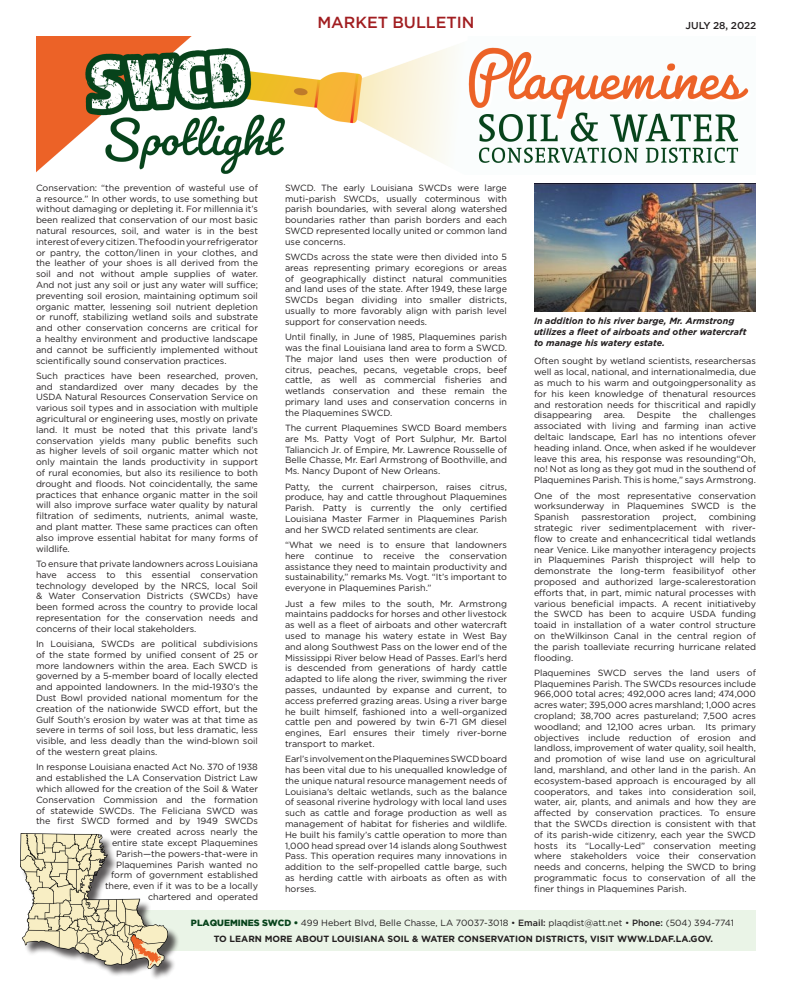
<style>
.page{position:relative;width:792px;height:1008px;background:#fff}
.page>*{position:absolute;margin:0;border:0;box-sizing:border-box;transform-origin:0 0}
.t1{font:500 16px "Gotham";color:#a11d20}
.t2{font:500 10px "Gotham";color:#231f20}
.t3{font:9px/10.8px "Gotham";color:#231f20;text-align:justify}
.photoBlurbs{font:italic 700 9px/10.8px "Gotham";color:#231f20}
.t4{font:700 9px "Gotham";color:#231f20}
.s1{font-weight:900;color:#07431b}
.s2{font-weight:500}
</style>
<div class="page">
<img style="left:36px;top:36px;width:713px;height:138px">
<div style="left:96px;top:910px;width:660px;height:40px;background:#eaf4e7"></div>
<div style="left:22px;top:835px;width:158px;height:145px;background:#231f20;opacity:.75"></div>
<img style="left:20px;top:834px;width:148px;height:134px">
<img style="left:534px;top:184px;width:222px;height:128px">
<p class="t1" style="left:317px;top:12px;width:159px">MARKET BULLETIN</p>
<p class="t2" style="left:686px;top:19px;width:72px">JULY 28, 2022</p>
<p class="t3" style="left:36px;top:182px;width:224px">Conservation: “the prevention of wasteful use of a resource.” In other words, to use something but without damaging or depleting it. For millennia it’s been realized that conservation of our most basic natural resources, soil, and water is in the best interest of every citizen. The food in your refrigerator or pantry, the cotton/linen in your clothes, and the leather of your shoes is all derived from the soil and not without ample supplies of water.<br>And not just any soil or just any water will suffice; preventing soil erosion, maintaining optimum soil organic matter, lessening soil nutrient depletion or runoff, stabilizing wetland soils and substrate and other conservation concerns are critical for a healthy environment and productive landscape and cannot be sufficiently implemented without scientifically sound conservation practices.</p>
<p class="t3" style="left:36px;top:370px;width:224px">Such practices have been researched, proven, and standardized over many decades by the USDA Natural Resources Conservation Service on various soil types and in association with multiple agricultural or engineering uses, mostly on private land. It must be noted that this private land’s conservation yields many public benefits such as higher levels of soil organic matter which not only maintain the lands productivity in support of rural economies, but also its resilience to both drought and floods. Not coincidentally, the same practices that enhance organic matter in the soil will also improve surface water quality by natural filtration of sediments, nutrients, animal waste, and plant matter. These same practices can often also improve essential habitat for many forms of wildlife.</p>
<p class="t3" style="left:36px;top:558px;width:224px">To ensure that private landowners across Louisiana have access to this essential conservation technology developed by the NRCS, local Soil &amp; Water Conservation Districts (SWCDs) have been formed across the country to provide local representation for the conservation needs and concerns of their local stakeholders.</p>
<p class="t3" style="left:36px;top:638px;width:224px">In Louisiana, SWCDs are political subdivisions of the state formed by unified consent of 25 or more landowners within the area. Each SWCD is governed by a 5-member board of locally elected and appointed landowners. In the mid-1930’s the Dust Bowl provided national momentum for the creation of the nationwide SWCD effort, but the Gulf South’s erosion by water was at that time as severe in terms of soil loss, but less dramatic, less visible, and less deadly than the wind-blown soil of the western great plains.</p>
<p class="t3" style="left:36px;top:762px;width:224px;text-align:right">In response Louisiana enacted Act No. 370 of 1938 and established the LA Conservation District Law which allowed for the creation of the Soil &amp; Water Conservation Commission and the formation of statewide SWCDs. The Feliciana SWCD was the first SWCD formed and by 1949 SWCDs were created across nearly the<br>entire state except Plaquemines<br>Parish—the powers-that-were in<br>Plaquemines Parish wanted no<br>form of government established<br>there, even if it was to be a locally<br>chartered and operated</p>
<p class="t3" style="left:191px;top:917px;width:545px"><span class="s1">PLAQUEMINES SWCD •</span> 499 Hebert Blvd, Belle Chasse, LA 70037-3018 • <span class="s2">Email:</span> plaqdist@att.net • <span class="s2">Phone:</span> (504) 394-7741</p>
<p class="t4" style="left:214px;top:932px;width:501px">TO LEARN MORE ABOUT LOUISIANA SOIL &amp; WATER CONSERVATION DISTRICTS, VISIT WWW.LDAF.LA.GOV.</p>
<p class="t3" style="left:285px;top:182px;width:224px">SWCD. The early Louisiana SWCDs were large muti-parish SWCDs, usually coterminous with parish boundaries, with several along watershed boundaries rather than parish borders and each SWCD represented locally united or common land use concerns.</p>
<p class="t3" style="left:285px;top:251px;width:224px">SWCDs across the state were then divided into 5 areas representing primary ecoregions or areas of geographically distinct natural communities and land uses of the state. After 1949, these large SWCDs began dividing into smaller districts, usually to more favorably align with parish level support for conservation needs.</p>
<p class="t3" style="left:285px;top:331px;width:224px">Until finally, in June of 1985, Plaquemines parish was the final Louisiana land area to form a SWCD.<br>The major land uses then were production of citrus, peaches, pecans, vegetable crops, beef cattle, as well as commercial fisheries and wetlands conservation and these remain the primary land uses and conservation concerns in the Plaquemines SWCD.</p>
<p class="t3" style="left:285px;top:422px;width:224px">The current Plaquemines SWCD Board members are Ms. Patty Vogt of Port Sulphur, Mr. Bartol Taliancich Jr. of Empire, Mr. Lawrence Rousselle of Belle Chasse, Mr. Earl Armstrong of Boothville, and Ms. Nancy Dupont of New Orleans.</p>
<p class="t3" style="left:285px;top:481px;width:224px">Patty, the current chairperson, raises citrus, produce, hay and cattle throughout Plaquemines Parish. Patty is currently the only certified Louisiana Master Farmer in Plaquemines Parish and her SWCD related sentiments are clear.</p>
<p class="t3" style="left:285px;top:539px;width:224px">“What we need is to ensure that landowners here continue to receive the conservation assistance they need to maintain productivity and sustainability,” remarks Ms. Vogt. “It’s important to everyone in Plaquemines Parish.”</p>
<p class="t3" style="left:285px;top:598px;width:224px">Just a few miles to the south, Mr. Armstrong maintains paddocks for horses and other livestock as well as a fleet of airboats and other watercraft used to manage his watery estate in West Bay and along Southwest Pass on the lower end of the Mississippi River below Head of Passes. Earl’s herd is descended from generations of hardy cattle adapted to life along the river, swimming the river passes, undaunted by expanse and current, to access preferred grazing areas. Using a river barge he built himself, fashioned into a well-organized cattle pen and powered by twin 6-71 GM diesel engines, Earl ensures their timely river-borne transport to market.</p>
<p class="t3" style="left:285px;top:754px;width:224px">Earl’s involvement on the Plaquemines SWCD board has been vital due to his unequalled knowledge of the unique natural resource management needs of Louisiana’s deltaic wetlands, such as the balance of seasonal riverine hydrology with local land uses such as cattle and forage production as well as management of habitat for fisheries and wildlife.<br>He built his family’s cattle operation to more than 1,000 head spread over 14 islands along Southwest Pass. This operation requires many innovations in addition to the self-propelled cattle barge, such as herding cattle with airboats as often as with horses.</p>
<p class="photoBlurbs" style="left:534px;top:315px;width:214px">In addition to his river barge, Mr. Armstrong utilizes a fleet of airboats and other watercraft to manage his watery estate.</p>
<p class="t3" style="left:534px;top:356px;width:224px">Often sought by wetland scientists, researchersas well as local, national, and internationalmedia, due as much to his warm and outgoingpersonality as for his keen knowledge of thenatural resources and restoration needs for thiscritical and rapidly disappearing</p>
<p class="t3" style="left:534px;top:410px;width:224px;text-indent:175px">challenges associated with living and farming inan active deltaic landscape, Earl has no intentions ofever heading inland. Once, when asked if he wouldever leave this area, his response was resounding“Oh, no! Not as long as they got mud in the southend of Plaquemines Parish. This is home,” says Armstrong.</p>
<p class="t3" style="left:534px;top:490px;width:224px">One of the most representative conservation worksunderway in Plaquemines SWCD is the Spanish</p>
<p class="t3" style="left:604px;top:410px;width:23px">area.</p>
<p class="t3" style="left:637px;top:410px;width:36px">Despite</p>
<p class="t3" style="left:683px;top:410px;width:16px">the</p>
<p class="t3" style="left:534px;top:511px;width:224px;text-indent:175px">combining strategic river sedimentplacement with river&shy;flow to create and enhancecritical tidal wetlands near Venice. Like manyother interagency projects in Plaquemines Parish thisproject will help to demonstrate the long-term feasibilityof other proposed and authorized large-scalerestoration efforts that, in part, mimic natural processes with various beneficial impacts. A recent initiativeby the SWCD has been to acquire USDA funding toaid in installation of a water control structure on theWilkinson Canal in the central region of the parish toalleviate recurring hurricane related flooding.</p>
<p class="t3" style="left:534px;top:667px;width:224px">Plaquemines SWCD serves the land users of Plaquemines Parish. The SWCDs resources include 966,000 total acres; 492,000 acres land; 474,000 acres water; 395,000 acres marshland; 1,000 acres cropland; 38,700 acres pastureland; 7,500 acres woodland; and 12,100 acres urban. Its primary objectives include reduction of erosion and landloss, improvement of water quality, soil health, and promotion of wise land use on agricultural land, marshland, and other land in the parish. An ecosystem-based approach is encouraged by all cooperators, and takes into consideration soil, water, air, plants, and animals and how they are affected by conservation practices. To ensure that the SWCDs direction is consistent with that of its parish-wide citizenry, each year the SWCD hosts its “Locally-Led” conservation meeting where stakeholders voice their conservation needs and concerns, helping the SWCD to bring programmatic focus to conservation of all the finer things in Plaquemines Parish.</p>
<p class="t3" style="left:581px;top:511px;width:70px">passrestoration</p>
<p class="t3" style="left:662px;top:511px;width:35px">project,</p>
</div>
